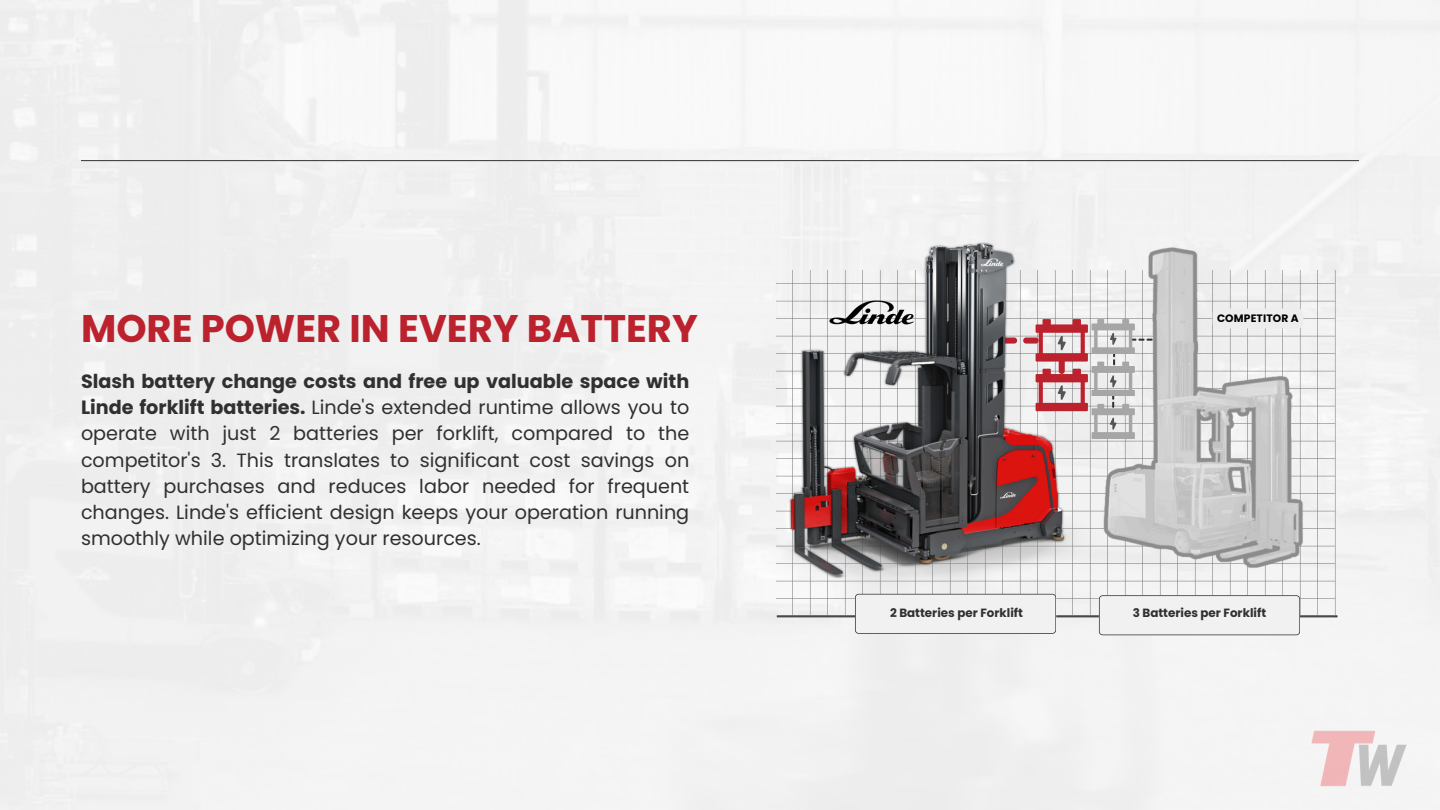
<style>
.page{position:relative;width:1440px;height:810px;background:#f2f2f2}
.page>*{position:absolute;margin:0;border:0;box-sizing:border-box;transform-origin:0 0}
.t1{font:700 38.5px "Poppins";color:#bc222e}
.t2{font:19.2px/26.2px "Poppins";color:#303030;text-align:justify}
.t3{font:700 11.9px "Poppins";color:#303030}
.t4{font:700 10.7px "Poppins";letter-spacing:.015em;color:#000}
.s1{font-weight:700}
</style>
<div class="page">
<hr style="left:81px;top:160px;width:1278px;height:1px;background:#313136">
<hr style="left:777px;top:615px;width:560px;height:2px;background:#313136">
<svg style="left:777px;top:571px;width:558px;height:45px"></svg>
<img style="left:762px;top:242px;width:382px;height:369px">
<img style="left:1039px;top:242px;width:297px;height:329px">
<svg style="left:999px;top:319px;width:170px;height:119px"></svg>
<img style="left:828px;top:286px;width:87px;height:53px">
<div style="left:1213px;top:309px;width:90px;height:19px;background:#ededed;border-radius:5px"></div>
<svg style="left:855px;top:594px;width:200px;height:40px"></svg>
<svg style="left:1099px;top:595px;width:200px;height:40px"></svg>
<img style="left:1311px;top:730px;width:96px;height:56px">
<h2 class="t1" style="left:81px;top:301px;width:618px">MORE POWER IN EVERY BATTERY</h2>
<p class="t4" style="left:1217px;top:311px;width:83px">COMPETITOR A</p>
<h1 class="t2" style="left:81px;top:368px;width:610px"><span class="s1">Slash battery change costs and free up valuable space with Linde forklift batteries.</span> Linde's extended runtime allows you to operate with just 2 batteries per forklift, compared to the competitor's 3. This translates to significant cost savings on battery purchases and reduces labor needed for frequent changes. Linde's efficient design keeps your operation running smoothly while optimizing your resources.</h1>
<p class="t3" style="left:890px;top:605px;width:134px">2 Batteries per Forklift</p>
<p class="t3" style="left:1133px;top:605px;width:135px">3 Batteries per Forklift</p>
</div>
